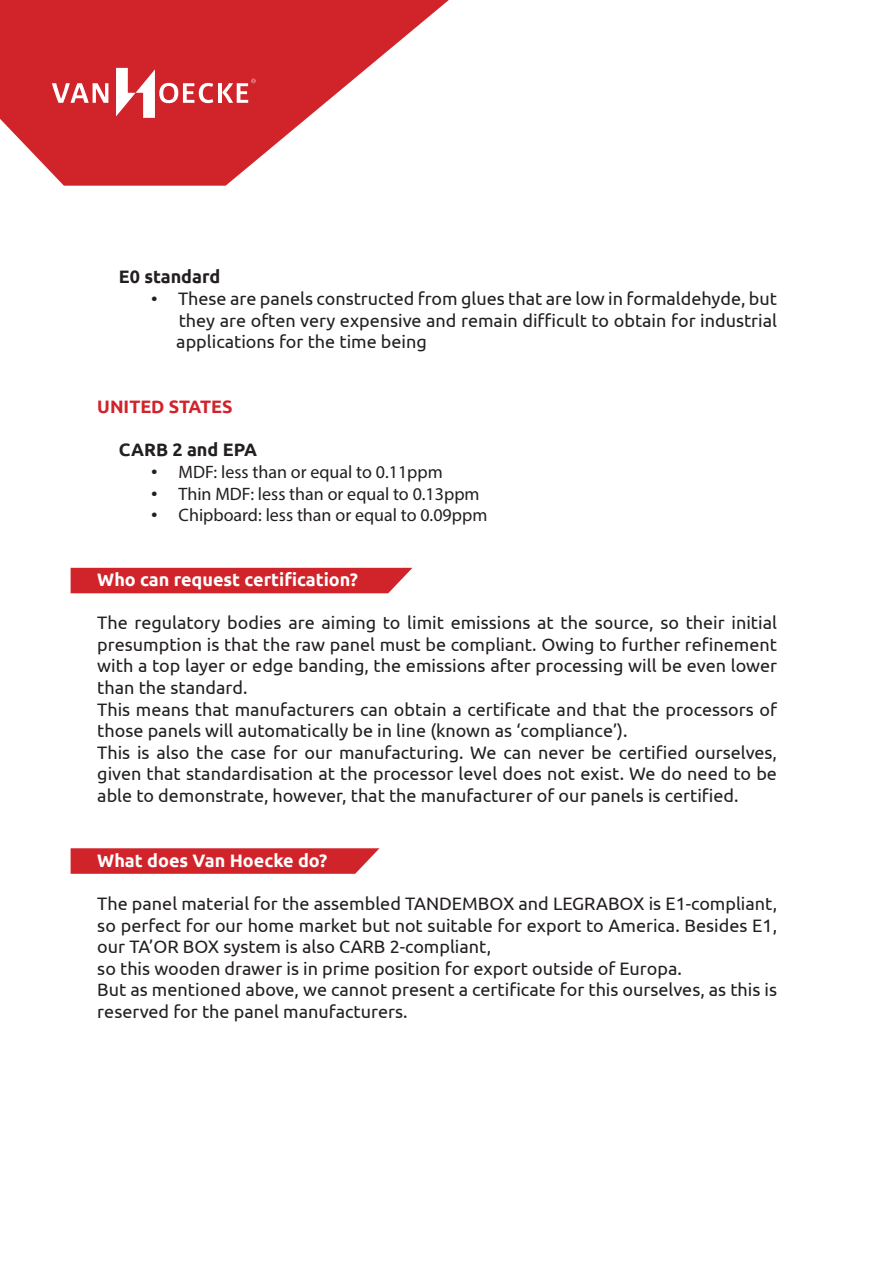
<style>
.page{position:relative;width:893px;height:1263px;background:#fff}
.page>*{position:absolute;margin:0;border:0;box-sizing:border-box;transform-origin:0 0}
.t1{font:18px/21.6px "Ubuntu";color:#231f20}
.t2{font:18px "Myriad Pro";color:#231f20}
.t3{font:700 18px "Ubuntu";color:#fff}
.t4{font:700 18px "Ubuntu";color:#231f20}
.t5{font:700 18px "Ubuntu";color:#d1232a}
.s1{font-family:"Ubuntu"}
</style>
<div class="page">
<svg style="left:0;top:0;width:449px;height:186px;fill:#d1232a"></svg>
<hr style="left:218px;top:83px;width:3px;height:20px;background:#fff">
<svg style="left:52px;top:83px;width:56px;height:20px"></svg>
<svg style="left:222px;top:79px;width:34px;height:24px"></svg>
<svg style="left:116px;top:68px;width:97px;height:50px"></svg>
<div style="left:71px;top:568px;width:341px;height:25px;background:#d1232a"></div>
<svg style="left:71px;top:848px;width:308px;height:26px;background:#d32e35"></svg>
<p class="t4" style="left:119px;top:266px;width:103px">E0 standard</p>
<p class="t1" style="left:176px;top:287px;width:602px;text-align:justify;text-indent:-25px">• These are panels constructed from glues that are low in formaldehyde, but they are often very expensive and remain difficult to obtain for industrial applications for the time being</p>
<p class="t5" style="left:97px;top:396px;width:137px">UNITED STATES</p>
<p class="t4" style="left:119px;top:439px;width:140px">CARB 2 and EPA</p>
<p class="t2" style="left:151px;top:461px;width:293px"><span class="s1">•</span> MDF: less than or equal to 0.11ppm</p>
<p class="t2" style="left:151px;top:482px;width:330px"><span class="s1">•</span> Thin MDF: less than or equal to 0.13ppm</p>
<p class="t2" style="left:151px;top:504px;width:337px"><span class="s1">•</span> Chipboard: less than or equal to 0.09ppm</p>
<p class="t3" style="left:97px;top:569px;width:262px">Who can request certification?</p>
<p class="t1" style="left:97px;top:611px;width:681px">The regulatory bodies are aiming to limit emissions at the source, so their initial presumption is that the raw panel must be compliant. Owing to further refinement with a top layer or edge banding, the emissions after processing will be even lower than the standard.<br>This means that manufacturers can obtain a certificate and that the processors of those panels will automatically be in line (known as ‘compliance’).<br>This is also the case for our manufacturing. We can never be certified ourselves, given that standardisation at the processor level does not exist. We do need to be able to demonstrate, however, that the manufacturer of our panels is certified.</p>
<p class="t3" style="left:97px;top:849px;width:232px">What does Van Hoecke do?</p>
<p class="t1" style="left:97px;top:892px;width:681px">The panel material for the assembled TANDEMBOX and LEGRABOX is E1-compliant, so perfect for our home market but not suitable for export to America. Besides E1, our TA’OR BOX system is also CARB 2-compliant,<br>so this wooden drawer is in prime position for export outside of Europa.<br>But as mentioned above, we cannot present a certificate for this ourselves, as this is reserved for the panel manufacturers.</p>
</div>
